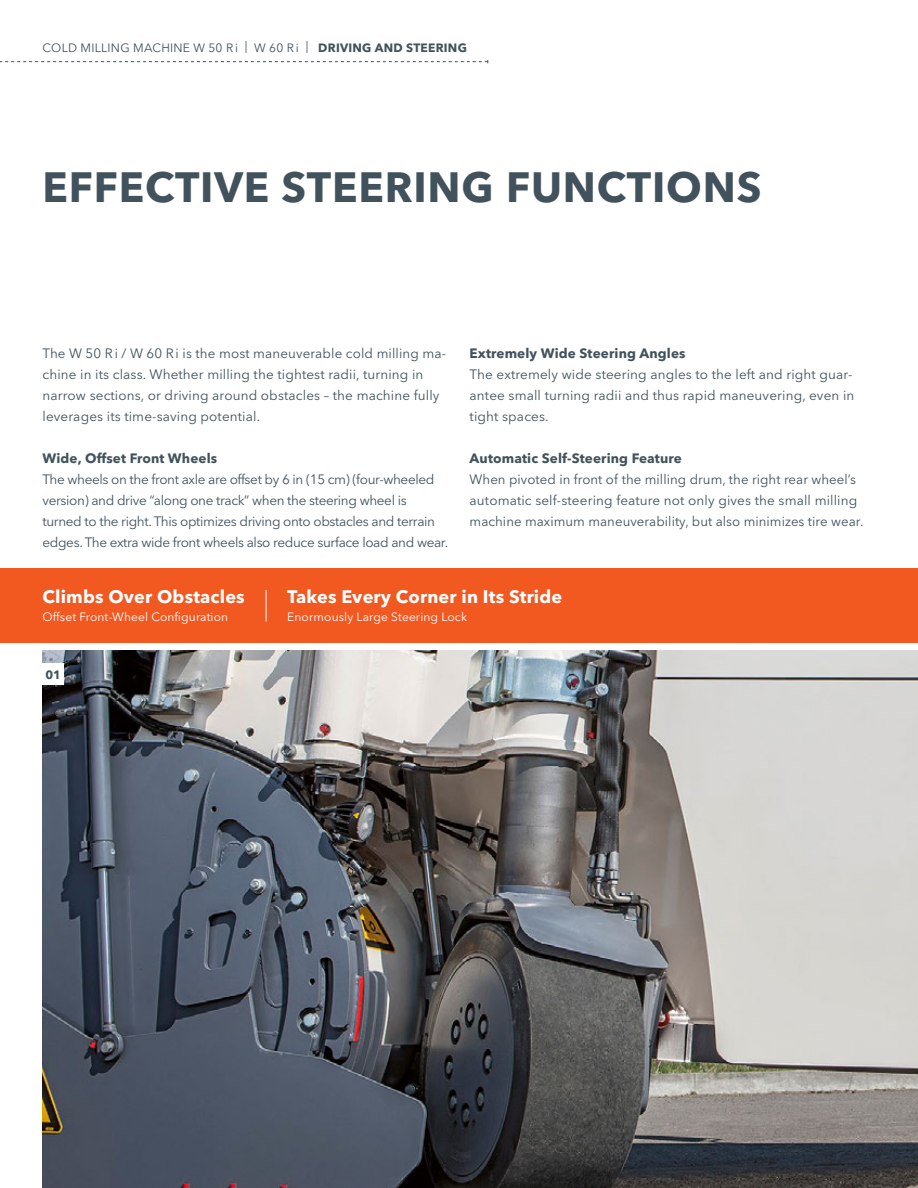
<style>
.page{position:relative;width:918px;height:1188px;background:#fff}
.page>*{position:absolute;margin:0;border:0;box-sizing:border-box;transform-origin:0 0}
.t1{font:700 42px "Avenir Next LT Pro";letter-spacing:.02em;color:#41525c}
.t2{font:700 18px "Avenir Next LT Pro";letter-spacing:.01em;color:#fff}
.t3{font:13.5px/21px "Avenir Next LT Pro";letter-spacing:.005em;color:#41525c}
.t4{font:13.5px/21px "Avenir Next LT Pro";letter-spacing:-.025em;color:#41525c}
.t5{font:700 13.5px "Avenir Next LT Pro";letter-spacing:.01em;color:#41525c}
.t6{font:12px "Avenir Next LT Pro";letter-spacing:.01em;color:#fff}
.t7{font:12px "Avenir Next LT Pro";letter-spacing:.02em;color:#41525c}
.t8{font:700 12px "Avenir Next LT Pro";color:#41525c}
.s1{font-weight:700}
</style>
<div class="page">
<svg style="left:0;top:60px;width:488px;height:3px"></svg>
<img style="left:43px;top:651px;width:875px;height:537px">
<div style="left:43px;top:664px;width:21px;height:21px;background:#fff"></div>
<div style="left:0;top:568px;width:918px;height:74px;background:#f15921"></div>
<hr style="left:266px;top:590px;width:1px;height:31px;background:#fff">
<p class="t7" style="left:43px;top:40px;width:426px">COLD MILLING MACHINE W 50 R i | W 60 R i | <span class="s1">DRIVING AND STEERING</span></p>
<h1 class="t1" style="left:43px;top:161px;width:721px">EFFECTIVE STEERING FUNCTIONS</h1>
<p class="t3" style="left:43px;top:343px;width:405px">The W 50 Ri / W 60 Ri is the most maneuverable cold milling ma&shy;chine in its class. Whether milling the tightest radii, turning in narrow sections, or driving around obstacles – the machine fully leverages its time-saving potential.</p>
<p class="t5" style="left:43px;top:450px;width:176px">Wide, Offset Front Wheels</p>
<p class="t4" style="left:43px;top:469px;width:407px">The wheels on the front axle are offset by 6 in (15 cm) (four-wheeled version) and drive “along one track” when the steering wheel is turned to the right. This optimizes driving onto obstacles and terrain edges. The extra wide front wheels also reduce surface load and wear.</p>
<p class="t5" style="left:470px;top:345px;width:218px">Extremely Wide Steering Angles</p>
<p class="t3" style="left:470px;top:364px;width:386px">The extremely wide steering angles to the left and right guar&shy;antee small turning radii and thus rapid maneuvering, even in tight spaces.</p>
<p class="t5" style="left:470px;top:450px;width:214px">Automatic Self-Steering Feature</p>
<p class="t3" style="left:470px;top:469px;width:395px">When pivoted in front of the milling drum, the right rear wheel’s automatic self-steering feature not only gives the small milling machine maximum maneuverability, but also minimizes tire wear.</p>
<h2 class="t2" style="left:43px;top:586px;width:204px">Climbs Over Obstacles</h2>
<p class="t6" style="left:43px;top:610px;width:187px">Offset Front-Wheel Configuration</p>
<p class="t8" style="left:45px;top:667px;width:17px">01</p>
<h2 class="t2" style="left:287px;top:586px;width:276px">Takes Every Corner in Its Stride</h2>
<p class="t6" style="left:287px;top:610px;width:181px">Enormously Large Steering Lock</p>
</div>
